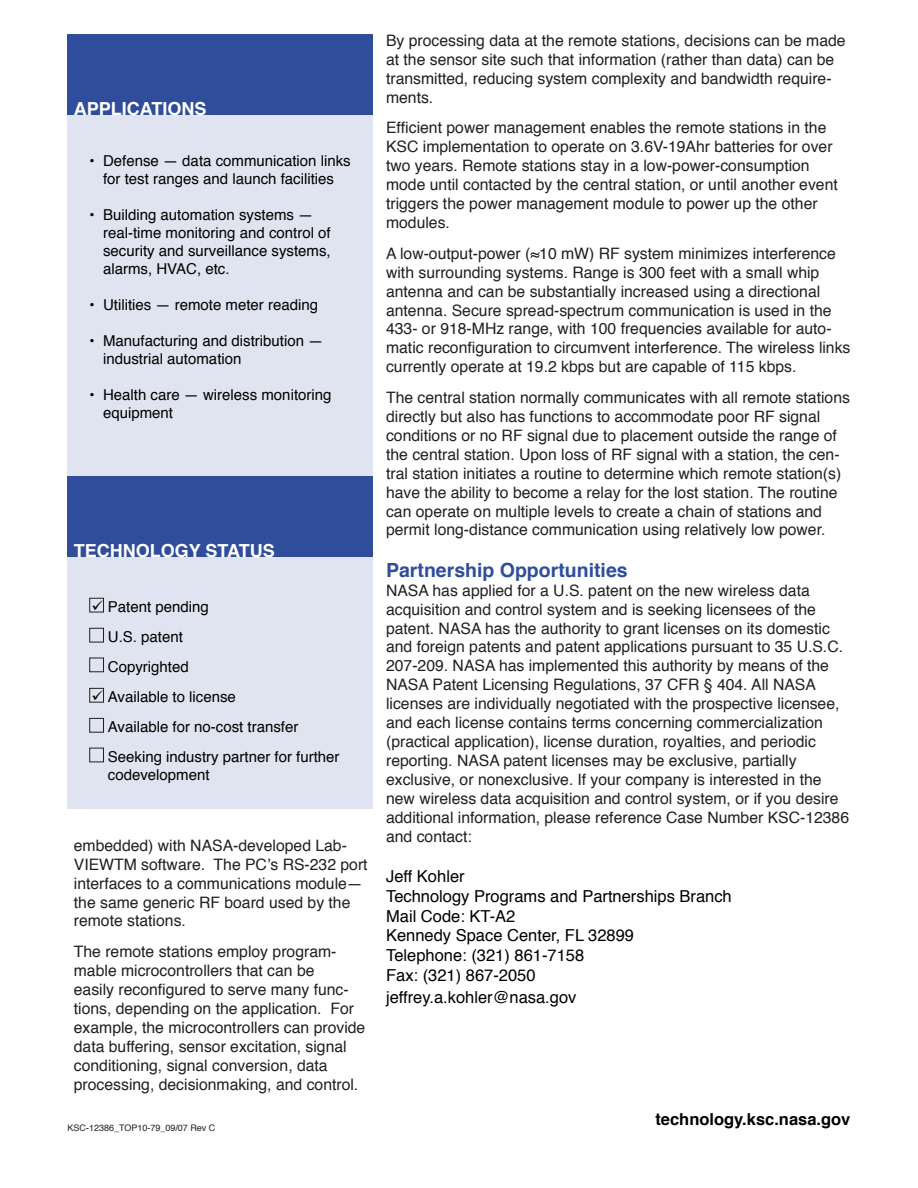
<style>
.page{position:relative;width:918px;height:1188px;background:#fff}
.page>*{position:absolute;margin:0;border:0;box-sizing:border-box;transform-origin:0 0}
.t1{font:700 19.5px "Helvetica";color:#304d9b}
.t2{font:700 18px "Helvetica";color:#fff}
.t3{font:16.5px "Helvetica";color:#000}
.t4{font:700 16.5px "Helvetica";color:#000}
.t5{font:15.75px/18.9px "Helvetica";color:#231f20}
.Bulleted_List_Style{font:15px/18px "Helvetica";color:#000}
.t6{font:9px "Helvetica";color:#231f20}
</style>
<div class="page">
<div style="left:68px;top:34px;width:305px;height:774px;background:#e0e4f0"></div>
<div style="left:68px;top:34px;width:305px;height:81px;background:#304d9b"></div>
<div style="left:68px;top:476px;width:305px;height:81px;background:#304d9b"></div>
<div style="left:89px;top:598px;width:15px;height:14px;border:1px solid #231f20"></div>
<div style="left:89px;top:628px;width:15px;height:14px;border:1px solid #231f20"></div>
<div style="left:89px;top:658px;width:15px;height:14px;border:1px solid #231f20"></div>
<div style="left:89px;top:688px;width:15px;height:15px;border:1px solid #231f20"></div>
<div style="left:89px;top:718px;width:15px;height:15px;border:1px solid #231f20"></div>
<div style="left:89px;top:748px;width:15px;height:14px;border:1px solid #231f20"></div>
<svg style="left:530px;top:252px;width:10px;height:6px"></svg>
<svg style="left:92px;top:690px;width:12px;height:13px"></svg>
<p class="t2" style="left:74px;top:92px;width:134px">APPLICATIONS</p>
<p class="Bulleted_List_Style" style="left:90px;top:151px;width:263px;text-align:center">• Defense — data communication links for test ranges and launch facilities</p>
<p class="Bulleted_List_Style" style="left:103px;top:205px;width:229px;text-indent:-14px">• Building automation systems — real-time monitoring and control of security and surveillance systems, alarms, HVAC, etc.</p>
<p class="Bulleted_List_Style" style="left:90px;top:295px;width:230px">• Utilities — remote meter reading</p>
<p class="Bulleted_List_Style" style="left:103px;top:331px;width:222px;text-indent:-14px">• Manufacturing and distribution — industrial automation</p>
<p class="Bulleted_List_Style" style="left:103px;top:385px;width:230px;text-indent:-14px">• Health care — wireless monitoring equipment</p>
<p class="t2" style="left:74px;top:535px;width:203px">TECHNOLOGY STATUS</p>
<p class="Bulleted_List_Style" style="left:108px;top:597px;width:102px">Patent pending</p>
<p class="Bulleted_List_Style" style="left:108px;top:627px;width:77px">U.S. patent</p>
<p class="Bulleted_List_Style" style="left:108px;top:657px;width:82px">Copyrighted</p>
<p class="Bulleted_List_Style" style="left:108px;top:687px;width:130px">Available to license</p>
<p class="Bulleted_List_Style" style="left:108px;top:717px;width:192px">Available for no-cost transfer</p>
<p class="Bulleted_List_Style" style="left:108px;top:747px;width:233px">Seeking industry partner for further codevelopment</p>
<p class="t5" style="left:74px;top:835px;width:295px">embedded) with NASA-developed Lab-VIEWTM software. The PC’s RS-232 port interfaces to a communications module-- — the same generic RF board used by the remote stations.</p>
<p class="t5" style="left:74px;top:942px;width:293px">The remote stations employ program&shy;mable microcontrollers that can be<br>easily reconfigured to serve many func&shy;tions, depending on the application. For example, the microcontrollers can provide data buffering, sensor excitation, signal conditioning, signal conversion, data processing, decisionmaking, and control.</p>
<p class="t6" style="left:68px;top:1120px;width:149px">KSC-12386_TOP10-79_09/07 Rev C</p>
<p class="t5" style="left:386px;top:30px;width:461px">By processing data at the remote stations, decisions can be made at the sensor site such that information (rather than data) can be transmitted, reducing system complexity and bandwidth require&shy;ments.</p>
<p class="t5" style="left:386px;top:118px;width:453px">Efficient power management enables the remote stations in the KSC implementation to operate on 3.6V-19Ahr batteries for over two years. Remote stations stay in a low-power-consumption mode until contacted by the central station, or until another event triggers the power management module to power up the other modules.</p>
<p class="t5" style="left:386px;top:243px;width:466px">A low-output-power ( 10 mW) RF system minimizes interference with surrounding systems. Range is 300 feet with a small whip antenna and can be substantially increased using a directional antenna. Secure spread-spectrum communication is used in the 433- or 918-MHz range, with 100 frequencies available for auto&shy;matic reconfiguration to circumvent interference. The wireless links currently operate at 19.2 kbps but are capable of 115 kbps.</p>
<p class="t5" style="left:386px;top:388px;width:465px">The central station normally communicates with all remote stations directly but also has functions to accommodate poor RF signal conditions or no RF signal due to placement outside the range of the central station. Upon loss of RF signal with a station, the cen&shy;tral station initiates a routine to determine which remote station(s) have the ability to become a relay for the lost station. The routine can operate on multiple levels to create a chain of stations and permit long-distance communication using relatively low power.</p>
<p class="t1" style="left:386px;top:552px;width:243px">Partnership Opportunities</p>
<p class="t5" style="left:386px;top:580px;width:465px">NASA has applied for a U.S. patent on the new wireless data acquisition and control system and is seeking licensees of the patent. NASA has the authority to grant licenses on its domestic and foreign patents and patent applications pursuant to 35 U.S.C.<br>207-209. NASA has imple-mented this authority by means of the NASA Patent Licensing Regulations, 37 CFR § 404. All NASA licenses are individually negotiated with the prospective licensee, and each license contains terms concerning commercialization (practical applica-tion), license duration, royalties, and periodic reporting. NASA patent licenses may be exclusive, partially exclusive, or nonexclusive. If your company is interested in the new wireless data acquisition and control system, or if you desire additional information, please reference Case Number KSC-12386 and contact:</p>
<p class="t3" style="left:386px;top:862px;width:80px">Jeff Kohler</p>
<p class="t3" style="left:386px;top:882px;width:347px">Technology Programs and Partnerships Branch</p>
<p class="t3" style="left:386px;top:902px;width:131px">Mail Code: KT-A2</p>
<p class="t3" style="left:386px;top:921px;width:249px">Kennedy Space Center, FL 32899</p>
<p class="t3" style="left:386px;top:941px;width:200px">Telephone: (321) 861-7158</p>
<p class="t3" style="left:386px;top:961px;width:151px">Fax: (321) 867-2050</p>
<p class="t3" style="left:386px;top:983px;width:192px">jeffrey.a.kohler@nasa.gov</p>
<p class="t4" style="left:655px;top:1104px;width:197px">technology.ksc.nasa.gov</p>
</div>
